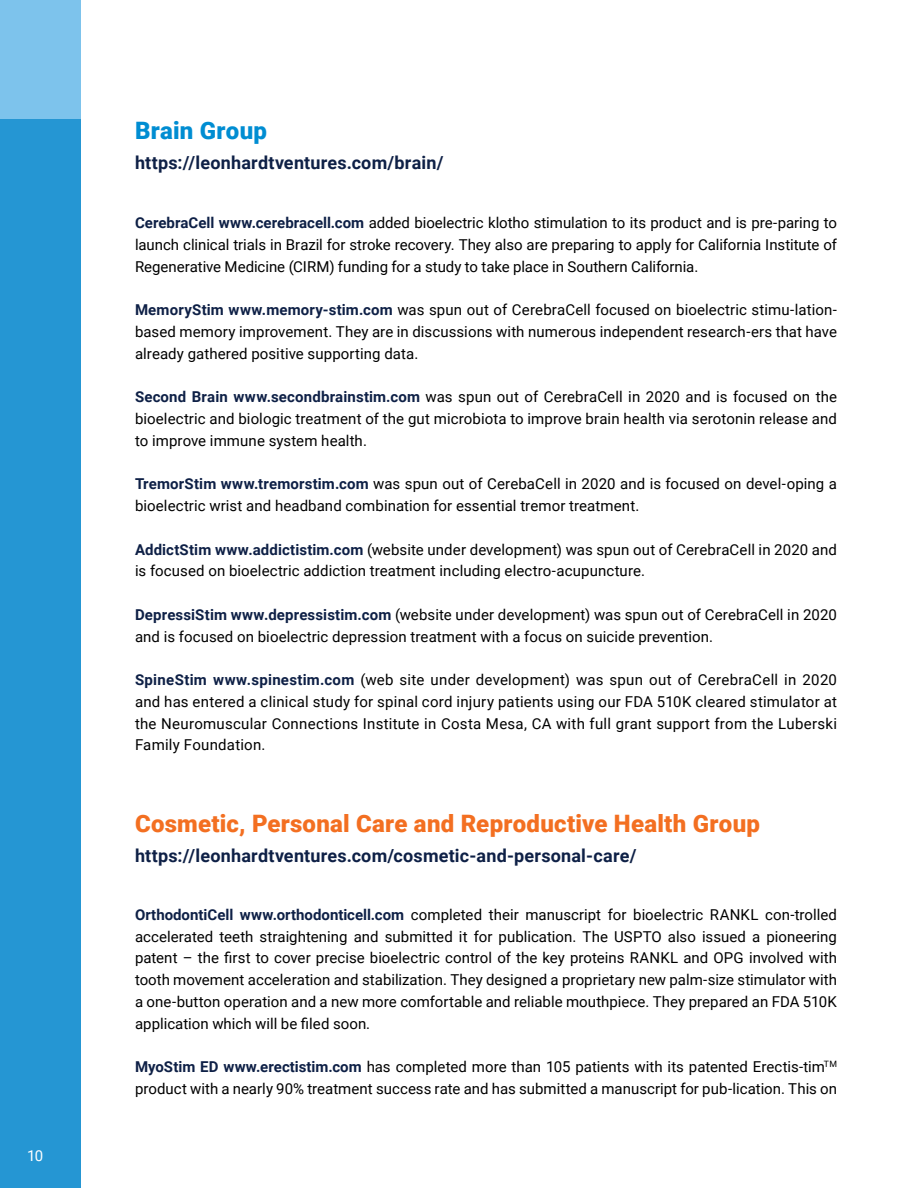
<style>
.page{position:relative;width:918px;height:1188px;background:#fff}
.page>*{position:absolute;margin:0;border:0;box-sizing:border-box;transform-origin:0 0}
.t1{font:900 24px "Roboto";letter-spacing:.01em;color:#f36f21}
.t2{font:900 24px "Roboto";letter-spacing:.01em;color:#008dd2}
.t3{font:700 18px "Roboto";letter-spacing:.01em;color:#0e2046}
.t4{font:15px/21.8px "Roboto";letter-spacing:.005em;color:#000;text-align:justify}
.t5{font:15px "Roboto";color:#fff}
.s1{font-weight:700;color:#0e2046}
</style>
<div class="page">
<div style="left:0;top:0;width:81px;height:1188px;background:#2596d3"></div>
<div style="left:0;top:0;width:81px;height:119px;background:#7dc3ec"></div>
<p class="t5" style="left:27px;top:1145px;width:18px">10</p>
<h1 class="t2" style="left:135px;top:114px;width:134px">Brain Group</h1>
<p class="t3" style="left:135px;top:150px;width:310px">https://leonhardtventures.com/brain/</p>
<p class="t4" style="left:135px;top:212px;width:703px"><span class="s1">CerebraCell www.cerebracell.com</span> added bioelectric klotho stimulation to its product and is pre-paring to launch clinical trials in Brazil for stroke recovery. They also are preparing to apply for California Institute of Regenerative Medicine (CIRM) funding for a study to take place in Southern California.</p>
<p class="t4" style="left:135px;top:299px;width:704px"><span class="s1">MemoryStim www.memory-stim.com</span> was spun out of CerebraCell focused on bioelectric stimu-lation&shy;based memory improvement. They are in discussions with numerous independent research-ers that have already gathered positive supporting data.</p>
<p class="t4" style="left:135px;top:386px;width:704px"><span class="s1">Second Brain www.secondbrainstim.com</span> was spun out of CerebraCell in 2020 and is focused on the bioelectric and biologic treatment of the gut microbiota to improve brain health via serotonin release and to improve immune system health.</p>
<p class="t4" style="left:135px;top:473px;width:704px"><span class="s1">TremorStim www.tremorstim.com</span> was spun out of CerebaCell in 2020 and is focused on devel-oping a bioelectric wrist and headband combination for essential tremor treatment.</p>
<p class="t4" style="left:135px;top:538px;width:703px"><span class="s1">AddictStim www.addictistim.com</span> (website under development) was spun out of CerebraCell in 2020 and is focused on bioelectric addiction treatment including electro-acupuncture.</p>
<p class="t4" style="left:135px;top:603px;width:704px"><span class="s1">DepressiStim www.depressistim.com</span> (website under development) was spun out of CerebraCell in 2020 and is focused on bioelectric depression treatment with a focus on suicide prevention.</p>
<p class="t4" style="left:135px;top:668px;width:704px"><span class="s1">SpineStim www.spinestim.com</span> (web site under development) was spun out of CerebraCell in 2020 and has entered a clinical study for spinal cord injury patients using our FDA 510K cleared stimulator at the Neuromuscular Connections Institute in Costa Mesa, CA with full grant support from the Luberski Family Foundation.</p>
<h1 class="t1" style="left:135px;top:807px;width:627px">Cosmetic, Personal Care and Reproductive Health Group</h1>
<p class="t3" style="left:135px;top:843px;width:503px">https://leonhardtventures.com/cosmetic-and-personal-care/</p>
<p class="t4" style="left:135px;top:903px;width:704px"><span class="s1">OrthodontiCell www.orthodonticell.com</span> completed their manuscript for bioelectric RANKL con-trolled accelerated teeth straightening and submitted it for publication. The USPTO also issued a pioneering patent – the first to cover precise bioelectric control of the key proteins RANKL and OPG involved with tooth movement acceleration and stabilization. They designed a proprietary new palm-size stimulator with a one-button operation and a new more comfortable and reliable mouthpiece. They prepared an FDA 510K application which will be filed soon.</p>
<p class="t4" style="left:135px;top:1055px;width:704px"><span class="s1">MyoStim ED www.erectistim.com</span> has completed more than 105 patients with its patented Erectis-tim<sup>TM </sup>product with a nearly 90% treatment success rate and has submitted a manuscript for pub-lication. This on</p>
</div>
